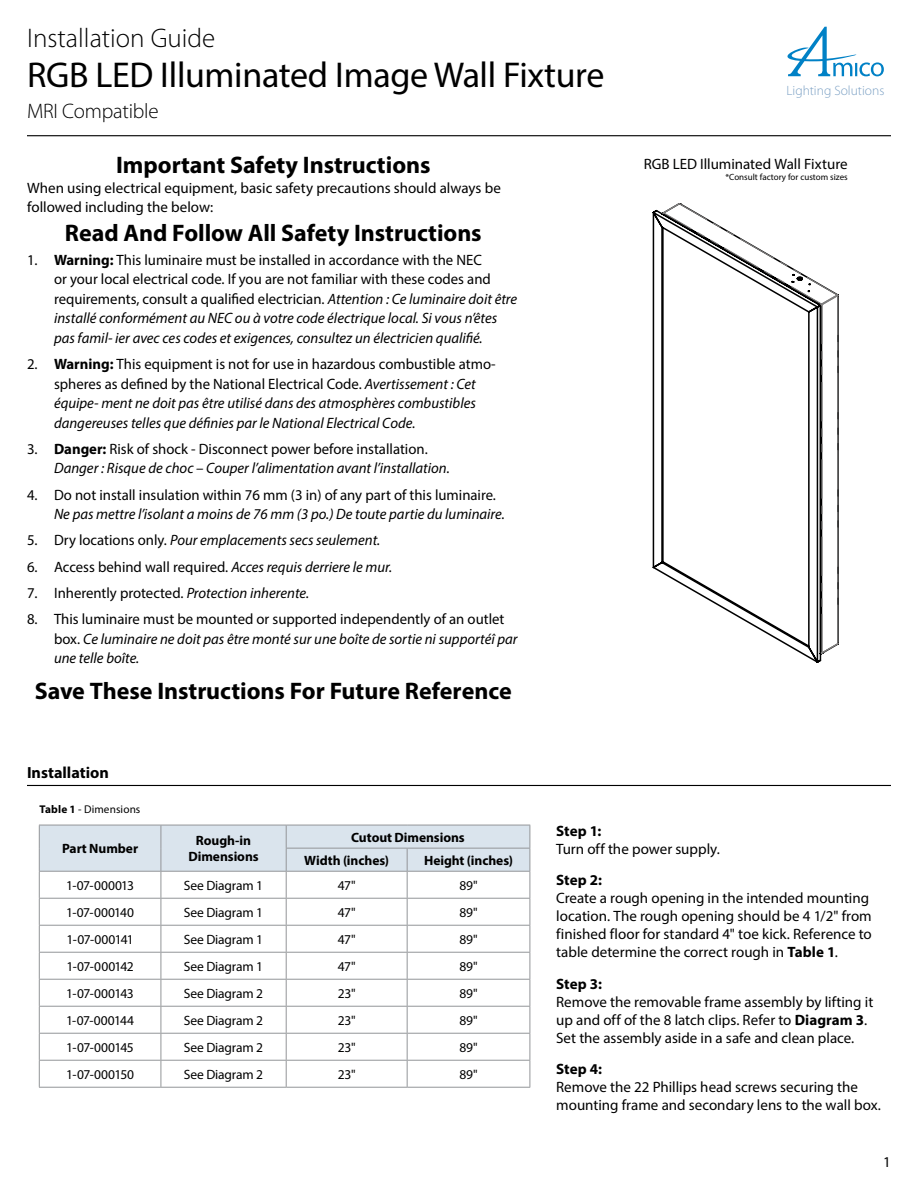
<style>
.page{position:relative;width:918px;height:1188px;background:#fff}
.page>*{position:absolute;margin:0;border:0;box-sizing:border-box;transform-origin:0 0}
.ALT-Product_Name{font:36px "Myriad Pro";letter-spacing:-.01em;color:#000}
.ALT-Heading-Installation_Guide{font:300 27px "Myriad Pro";color:#000}
.ALT-safety_heading{font:700 24px "Myriad Pro";letter-spacing:-.005em;color:#000}
.ALT-MRI_subheading{font:300 21px "Myriad Pro";letter-spacing:-.01em;color:#000}
.ALT-section_heading_with_rule_below{font:700 16.2px "Myriad Pro";color:#000}
.t1{font:italic 15px/19.5px "Myriad Pro";color:#000}
.ALT-body_copy{font:15px/18px "Myriad Pro";color:#000101}
.ALT-safety_text{font:15px/19.5px "Myriad Pro";color:#000}
.ALT-Step_heading{font:700 15px "Myriad Pro";letter-spacing:.005em;color:#000101}
.ALT-table_-_center{font:13.5px "Myriad Pro";letter-spacing:-.015em;color:#000}
.ALT-table_-_headings{font:700 13.5px/16.2px "Myriad Pro";letter-spacing:-.005em;color:#000;text-align:center}
.ALT-table_-_center-2{font:13.5px "Myriad Pro";letter-spacing:-.035em;color:#000}
.t2{font:300 13.5px "Myriad Pro";color:#7ba0c4}
.ALT-table_-_center-3{font:13.5px "Myriad Pro";letter-spacing:-.045em;color:#000}
.ALT-table_-_center-4{font:13.5px "Myriad Pro";letter-spacing:-.04em;color:#000}
.ALT-diagram_label{font:11.25px "Myriad Pro";letter-spacing:.01em;color:#000101}
.ALT-small_note_in_footer{font:9px "Myriad Pro";color:#000}
.s1{font-style:normal}
.s2{font-weight:700;font-style:normal}
.s3{font-style:italic}
.s4{font-weight:700}
</style>
<div class="page">
<svg style="left:787px;top:27px;width:97px;height:49px"></svg>
<hr style="left:27px;top:135px;width:864px;height:1px;background:#000">
<hr style="left:27px;top:785px;width:864px;height:1px;background:#000">
<hr style="left:39px;top:1087px;width:122px;height:1px;background:#939598">
<hr style="left:161px;top:1087px;width:125px;height:1px;background:#939598">
<hr style="left:286px;top:1087px;width:121px;height:1px;background:#939598">
<hr style="left:407px;top:1087px;width:123px;height:1px;background:#939598">
<svg style="left:39px;top:825px;width:492px;height:262px"></svg>
<hr style="left:286px;top:848px;width:121px;height:1px;background:#939598">
<hr style="left:407px;top:848px;width:123px;height:1px;background:#939598">
<svg style="left:653px;top:209px;width:169px;height:454px"></svg>
<svg style="left:662px;top:203px;width:177px;height:451px"></svg>
<p class="ALT-Heading-Installation_Guide" style="left:27px;top:22px;width:190px">Installation Guide</p>
<p class="ALT-Product_Name" style="left:27px;top:53px;width:579px">RGB LED Illuminated Image Wall Fixture</p>
<p class="ALT-MRI_subheading" style="left:27px;top:98px;width:133px">MRI Compatible</p>
<p class="ALT-safety_heading" style="left:116px;top:149px;width:316px">Important Safety Instructions</p>
<p class="ALT-safety_text" style="left:27px;top:178px;width:475px">When using electrical equipment, basic safety precautions should always be followed including the below:</p>
<p class="ALT-safety_heading" style="left:65px;top:217px;width:418px">Read And Follow All Safety Instructions</p>
<p class="t1" style="left:54px;top:250px;width:465px;text-indent:-27px"><span class="s1">1.</span> <span class="s2">Warning:</span> <span class="s1">This luminaire must be installed in accordance with the NEC<br>or your local electrical code. If you are not familiar with these codes and requirements, consult a qualified electrician.</span> Attention : Ce luminaire doit être installé conformément au NEC ou à votre code électrique local. Si vous n’êtes pas famil- ier avec ces codes et exigences, consultez un électricien qualifié.</p>
<p class="t1" style="left:54px;top:354px;width:443px;text-indent:-27px"><span class="s1">2.</span> <span class="s2">Warning:</span> <span class="s1">This equipment is not for use in hazardous combustible atmo&shy;spheres as defined by the National Electrical Code.</span> Avertissement : Cet équipe- ment ne doit pas être utilisé dans des atmosphères combustibles dangereuses telles que définies par le National Electrical Code.</p>
<p class="t1" style="left:54px;top:439px;width:397px;text-indent:-27px"><span class="s1">3.</span> <span class="s2">Danger:</span> <span class="s1">Risk of shock - Disconnect power before installation.<br></span>Danger : Risque de choc – Couper l’alimentation avant l’installation.</p>
<p class="ALT-safety_text" style="left:54px;top:485px;width:452px;text-indent:-27px">4. Do not install insulation within 76 mm (3 in) of any part of this luminaire.<br><span class="s3">Ne pas mettre l’isolant a moins de 76 mm (3 po.) De toute partie du luminaire.</span></p>
<p class="t1" style="left:27px;top:530px;width:355px"><span class="s1">5. Dry locations only.</span> Pour emplacements secs seulement.</p>
<p class="ALT-safety_text" style="left:27px;top:557px;width:367px">6. Access behind wall required. <span class="s3">Acces requis derriere le mur.</span></p>
<p class="ALT-safety_text" style="left:27px;top:583px;width:284px">7. Inherently protected. <span class="s3">Protection inherente.</span></p>
<p class="t1" style="left:54px;top:609px;width:465px;text-indent:-27px"><span class="s1">8. This luminaire must be mounted or supported independently of an outlet box.</span> Ce luminaire ne doit pas être monté sur une boîte de sortie ni supportéî par une telle boîte.</p>
<p class="ALT-safety_heading" style="left:35px;top:675px;width:478px">Save These Instructions For Future Reference</p>
<p class="ALT-section_heading_with_rule_below" style="left:27px;top:762px;width:83px">Installation</p>
<p class="ALT-diagram_label" style="left:39px;top:802px;width:103px"><span class="s4">Table 1</span> - Dimensions</p>
<p class="t2" style="left:786px;top:83px;width:99px">Lighting Solutions</p>
<p class="ALT-body_copy" style="left:644px;top:155px;width:206px">RGB LED Illuminated Wall Fixture</p>
<p class="ALT-small_note_in_footer" style="left:726px;top:171px;width:124px">*Consult factory for custom sizes</p>
<p class="ALT-table_-_headings" style="left:62px;top:840px;width:78px">Part Number</p>
<p class="ALT-table_-_headings" style="left:188px;top:832px;width:72px">Rough-in<br>Dimensions</p>
<p class="ALT-table_-_headings" style="left:351px;top:829px;width:115px">Cutout Dimensions</p>
<p class="ALT-table_-_headings" style="left:304px;top:852px;width:86px">Width (inches)</p>
<p class="ALT-table_-_headings" style="left:424px;top:852px;width:90px">Height (inches)</p>
<p class="ALT-table_-_center" style="left:66px;top:877px;width:69px">1-07-000013</p>
<p class="ALT-table_-_center" style="left:184px;top:877px;width:81px">See Diagram 1</p>
<p class="ALT-table_-_center" style="left:338px;top:877px;width:19px">47"</p>
<p class="ALT-table_-_center" style="left:459px;top:877px;width:20px">89"</p>
<p class="ALT-table_-_center" style="left:66px;top:904px;width:70px">1-07-000140</p>
<p class="ALT-table_-_center" style="left:184px;top:904px;width:81px">See Diagram 1</p>
<p class="ALT-table_-_center" style="left:338px;top:904px;width:19px">47"</p>
<p class="ALT-table_-_center" style="left:459px;top:904px;width:20px">89"</p>
<p class="ALT-table_-_center-3" style="left:67px;top:931px;width:69px">1-07-000141</p>
<p class="ALT-table_-_center" style="left:184px;top:931px;width:81px">See Diagram 1</p>
<p class="ALT-table_-_center" style="left:338px;top:931px;width:19px">47"</p>
<p class="ALT-table_-_center" style="left:459px;top:931px;width:20px">89"</p>
<p class="ALT-table_-_center-4" style="left:66px;top:958px;width:69px">1-07-000142</p>
<p class="ALT-table_-_center" style="left:184px;top:958px;width:81px">See Diagram 1</p>
<p class="ALT-table_-_center" style="left:338px;top:958px;width:19px">47"</p>
<p class="ALT-table_-_center" style="left:459px;top:958px;width:20px">89"</p>
<p class="ALT-table_-_center-2" style="left:66px;top:985px;width:69px">1-07-000143</p>
<p class="ALT-table_-_center" style="left:184px;top:985px;width:81px">See Diagram 2</p>
<p class="ALT-table_-_center" style="left:338px;top:985px;width:19px">23"</p>
<p class="ALT-table_-_center" style="left:459px;top:985px;width:20px">89"</p>
<p class="ALT-table_-_center" style="left:66px;top:1012px;width:70px">1-07-000144</p>
<p class="ALT-table_-_center" style="left:184px;top:1012px;width:81px">See Diagram 2</p>
<p class="ALT-table_-_center" style="left:338px;top:1012px;width:19px">23"</p>
<p class="ALT-table_-_center" style="left:459px;top:1012px;width:20px">89"</p>
<p class="ALT-table_-_center-2" style="left:66px;top:1039px;width:69px">1-07-000145</p>
<p class="ALT-table_-_center" style="left:184px;top:1039px;width:81px">See Diagram 2</p>
<p class="ALT-table_-_center" style="left:338px;top:1039px;width:19px">23"</p>
<p class="ALT-table_-_center" style="left:459px;top:1039px;width:20px">89"</p>
<p class="ALT-table_-_center" style="left:66px;top:1066px;width:69px">1-07-000150</p>
<p class="ALT-table_-_center" style="left:184px;top:1066px;width:81px">See Diagram 2</p>
<p class="ALT-table_-_center" style="left:338px;top:1066px;width:19px">23"</p>
<p class="ALT-table_-_center" style="left:459px;top:1066px;width:20px">89"</p>
<p class="ALT-Step_heading" style="left:556px;top:821px;width:47px">Step 1:</p>
<p class="ALT-body_copy" style="left:556px;top:840px;width:165px">Turn off the power supply.</p>
<p class="ALT-Step_heading" style="left:556px;top:871px;width:47px">Step 2:</p>
<p class="ALT-body_copy" style="left:556px;top:889px;width:317px">Create a rough opening in the intended mounting location. The rough opening should be 4 1/2" from finished floor for standard 4" toe kick. Reference to table determine the correct rough in <span class="s4">Table 1</span>.</p>
<p class="ALT-Step_heading" style="left:556px;top:974px;width:47px">Step 3:</p>
<p class="ALT-body_copy" style="left:556px;top:993px;width:319px">Remove the removable frame assembly by lifting it up and off of the 8 latch clips. Refer to <span class="s4">Diagram 3</span>.<br>Set the assembly aside in a safe and clean place.</p>
<p class="ALT-Step_heading" style="left:556px;top:1060px;width:47px">Step 4:</p>
<p class="ALT-body_copy" style="left:556px;top:1078px;width:326px">Remove the 22 Phillips head screws securing the mounting frame and secondary lens to the wall box.</p>
<p class="ALT-safety_text" style="left:883px;top:1152px;width:9px">1</p>
</div>
